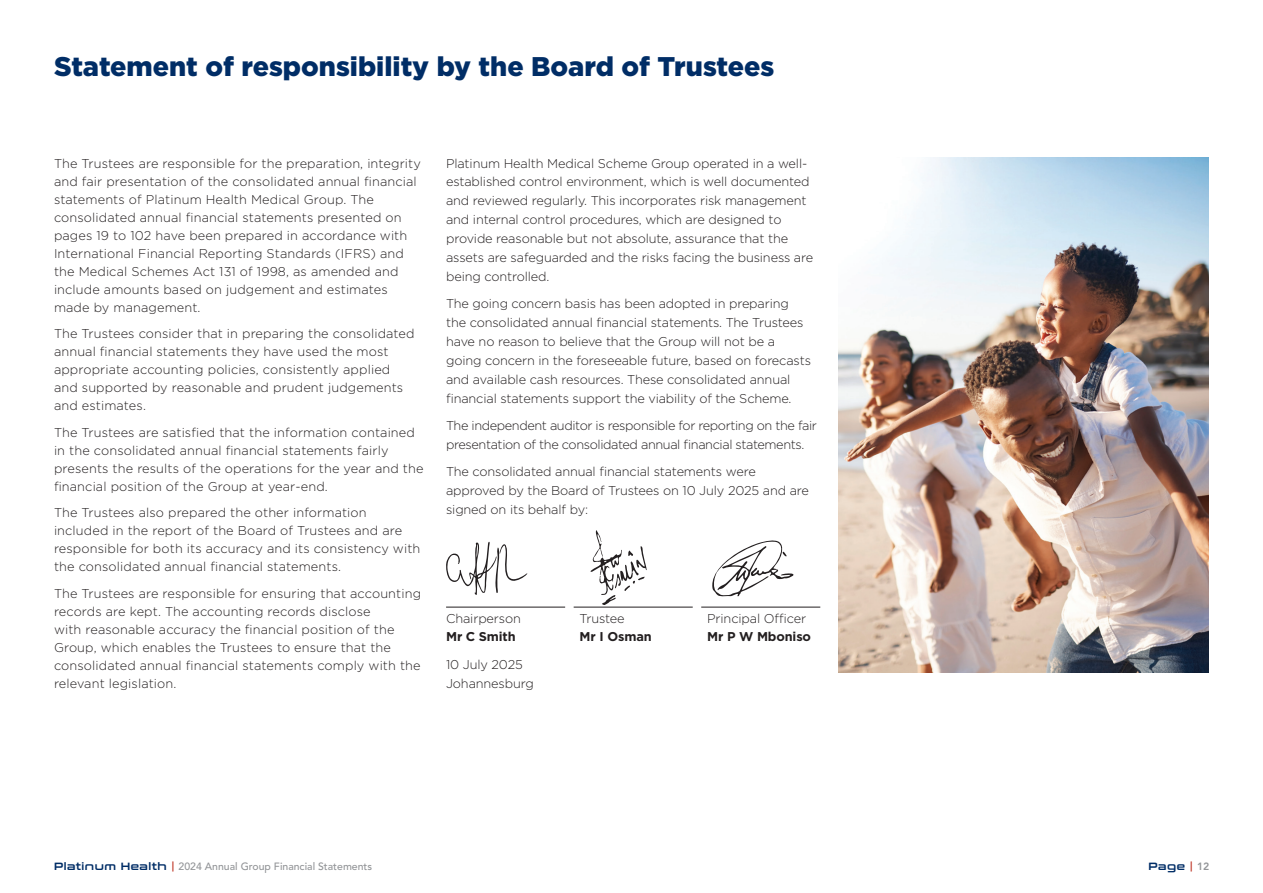
<style>
.page{position:relative;width:1263px;height:893px;background:#fff}
.page>*{position:absolute;margin:0;border:0;box-sizing:border-box;transform-origin:0 0}
.Main_Heading{font:900 27px "Gotham";color:#002d66}
.Body_copy{font:300 12.75px/18px "Gotham";color:#231f20}
.Body_copy-2{font:300 12.75px/18.9px "Gotham";letter-spacing:-.03em;color:#231f20}
.Body_copy-3{font:700 12.75px/18px "Gotham";letter-spacing:-.01em;color:#231f20}
.t1{font:500 10.5px "Avenir LT Std";color:#939598}
.t2{font:600 10.5px "Conthrax";color:#002d66}
.s1{font-weight:700}
.s2{font-weight:300}
.s3{font-family:"Conthrax";font-weight:600;color:#002d66}
.s4{font-family:"Conthrax";font-weight:600;color:#bc2e1d}
.s5{color:#bc2e1d}
.s6{font-family:"Avenir LT Std";font-weight:800;color:#939598}
</style>
<div class="page">
<hr style="left:446px;top:607px;width:119px;height:1px;background:#231f20">
<hr style="left:574px;top:607px;width:119px;height:1px;background:#231f20">
<hr style="left:701px;top:607px;width:119px;height:1px;background:#231f20">
<img style="left:838px;top:157px;width:371px;height:516px">
<svg style="left:446px;top:542px;width:81px;height:53px"></svg>
<svg style="left:590px;top:530px;width:57px;height:75px"></svg>
<svg style="left:712px;top:540px;width:81px;height:56px"></svg>
<p class="Main_Heading" style="left:54px;top:47px;width:722px">Statement of responsibility by the Board of Trustees</p>
<p class="Body_copy" style="left:54px;top:154px;width:368px">The Trustees are responsible for the preparation, integrity and fair presentation of the consolidated annual financial statements of Platinum Health Medical Group. The consolidated annual financial statements presented on pages 19 to 102 have been prepared in accordance with International Financial Reporting Standards (IFRS) and the Medical Schemes Act 131 of 1998, as amended and include amounts based on judgement and estimates made by management.</p>
<p class="Body_copy" style="left:54px;top:324px;width:362px">The Trustees consider that in preparing the consolidated annual financial statements they have used the most appropriate accounting policies, consistently applied and supported by reasonable and prudent judgements and estimates.</p>
<p class="Body_copy" style="left:54px;top:423px;width:371px">The Trustees are satisfied that the information contained in the consolidated annual financial statements fairly presents the results of the operations for the year and the financial position of the Group at year-end.</p>
<p class="Body_copy" style="left:54px;top:503px;width:368px">The Trustees also prepared the other information included in the report of the Board of Trustees and are responsible for both its accuracy and its consistency with the consolidated annual financial statements.</p>
<p class="Body_copy" style="left:54px;top:584px;width:369px">The Trustees are responsible for ensuring that accounting records are kept. The accounting records disclose<br>with reasonable accuracy the financial position of the Group, which enables the Trustees to ensure that the consolidated annual financial statements comply with the relevant legislation.</p>
<p class="Body_copy" style="left:446px;top:153px;width:369px;line-height:18.9px">Platinum Health Medical Scheme Group operated in a well&shy;established control environment, which is well documented and reviewed regularly. This incorporates risk management and internal control procedures, which are designed to provide reasonable but not absolute, assurance that the assets are safeguarded and the risks facing the business are being controlled.</p>
<p class="Body_copy" style="left:446px;top:294px;width:366px;line-height:18.9px">The going concern basis has been adopted in preparing the consolidated annual financial statements. The Trustees have no reason to believe that the Group will not be a going concern in the foreseeable future, based on forecasts and available cash resources. These consolidated annual financial statements support the viability of the Scheme.</p>
<p class="Body_copy-2" style="left:446px;top:416px;width:372px">The independent auditor is responsible for reporting on the fair presentation of the consolidated annual financial statements.</p>
<p class="Body_copy" style="left:446px;top:462px;width:364px;line-height:18.9px">The consolidated annual financial statements were approved by the Board of Trustees on 10 July 2025 and are signed on its behalf by:</p>
<p class="Body_copy" style="left:446px;top:609px;width:76px">Chairperson<br><span class="s1">Mr C Smith</span></p>
<p class="Body_copy-3" style="left:580px;top:610px;width:74px"><span class="s2">Trustee<br></span>Mr I Osman</p>
<p class="Body_copy" style="left:707px;top:609px;width:105px">Principal Officer<br><span class="s1">Mr P W Mboniso</span></p>
<p class="Body_copy" style="left:446px;top:655px;width:78px">10 July 2025</p>
<p class="Body_copy" style="left:446px;top:674px;width:89px">Johannesburg</p>
<p class="t1" style="left:54px;top:860px;width:320px"><span class="s3">Platinum Health</span> <span class="s4">|</span> 2024 Annual Group Financial Statements</p>
<p class="t2" style="left:1148px;top:858px;width:62px">Page <span class="s5">|</span> <span class="s6">12</span></p>
</div>
